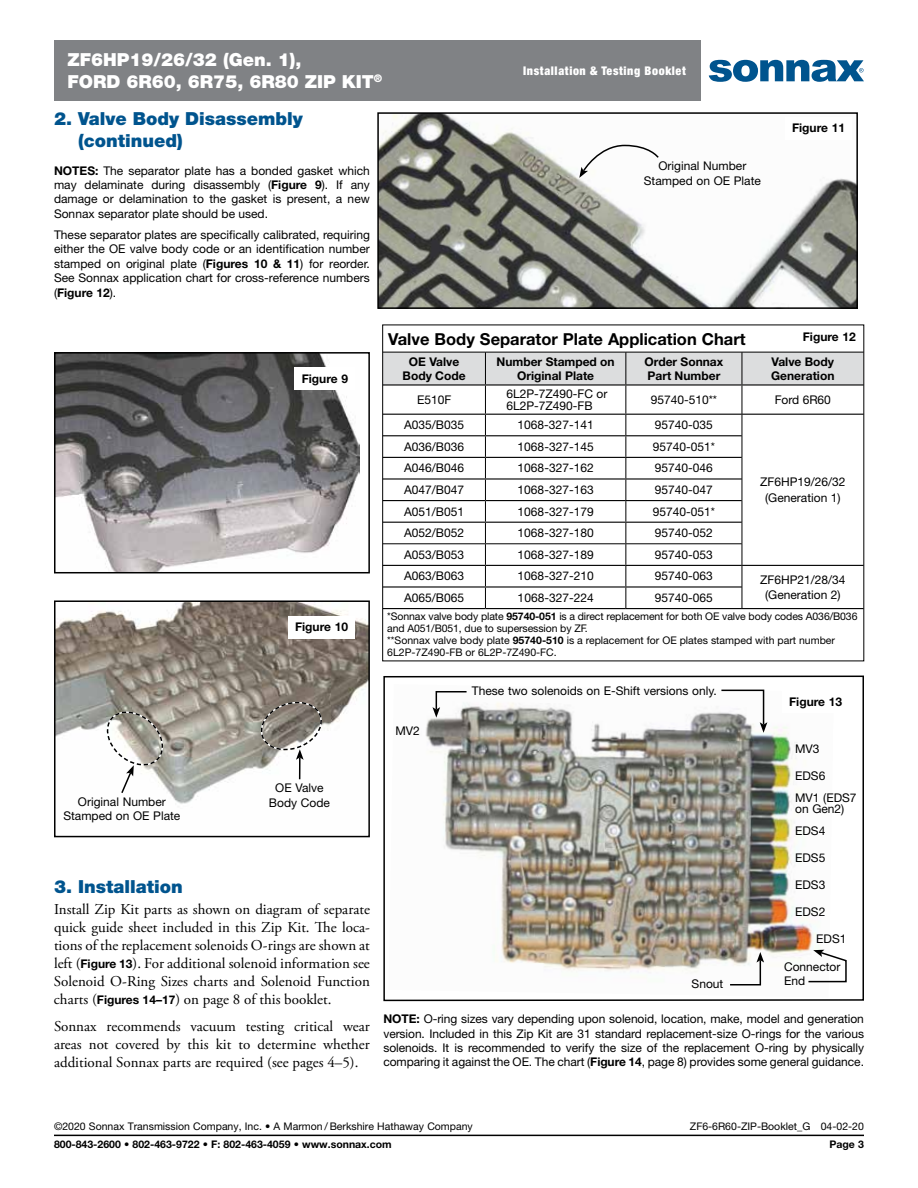
<style>
.page{position:relative;width:918px;height:1188px;background:#fff}
.page>*{position:absolute;margin:0;border:0;box-sizing:border-box;transform-origin:0 0}
.t1{font:900 18px/21.6px "Helvetica Neue LT Std";color:#00548e}
.t2{font:900 18px/21.6px "Helvetica Neue LT Std";color:#fff}
.t3{font:700 16.5px "Helvetica Neue LT Std";color:#000}
.t4{font:15px/18px "Adobe Garamond Pro";color:#000;text-align:justify}
.t5{font:12px/14.4px "Helvetica Neue LT Std";color:#000}
.t6{font:700 12px/13.5px "Helvetica Neue LT Std";color:#000;text-align:center}
.t7{font:900 condensed 12px "Helvetica Neue LT Std";letter-spacing:.05em;color:#fff}
.t8{font:10.5px/12px "Helvetica Neue LT Std";color:#000}
.t9{font:700 10.5px "Helvetica Neue LT Std";color:#000}
.s1{font-weight:700}
.s2{font-family:"Helvetica Neue LT Std";font-weight:700;font-size:12px}
</style>
<div class="page">
<img style="left:425px;top:702px;width:400px;height:270px">
<div style="left:383px;top:676px;width:481px;height:325px;border:2px solid #000"></div>
<div style="left:782px;top:691px;width:67px;height:22px;background:#fff"></div>
<svg style="left:432px;top:691px;width:36px;height:27px"></svg>
<svg style="left:720px;top:689px;width:47px;height:44px"></svg>
<svg style="left:729px;top:952px;width:35px;height:34px"></svg>
<svg style="left:807px;top:950px;width:40px;height:33px"></svg>
<img style="left:57px;top:355px;width:303px;height:215px">
<div style="left:54px;top:352px;width:316px;height:221px;border:2px solid #000"></div>
<div style="left:295px;top:368px;width:60px;height:22px;background:#fff"></div>
<img style="left:57px;top:603px;width:310px;height:201px">
<div style="left:54px;top:600px;width:316px;height:237px;border:2px solid #000"></div>
<svg style="left:102px;top:708px;width:66px;height:87px"></svg>
<hr style="left:299px;top:757px;width:2px;height:22px;background:#000">
<svg style="left:258px;top:699px;width:66px;height:61px"></svg>
<div style="left:288px;top:616px;width:67px;height:22px;background:#fff"></div>
<img style="left:380px;top:115px;width:475px;height:191px">
<div style="left:377px;top:112px;width:481px;height:197px;border:2px solid #000"></div>
<div style="left:785px;top:117px;width:67px;height:22px;background:#fff"></div>
<svg style="left:579px;top:144px;width:81px;height:34px"></svg>
<svg style="left:384px;top:352px;width:478px;height:256px"></svg>
<hr style="left:383px;top:608px;width:102px;height:1px;background:#000">
<hr style="left:485px;top:608px;width:141px;height:1px;background:#000">
<hr style="left:626px;top:608px;width:116px;height:1px;background:#000">
<hr style="left:742px;top:608px;width:122px;height:1px;background:#000">
<hr style="left:54px;top:1135px;width:810px;height:1px;background:#000">
<svg style="left:709px;top:60px;width:155px;height:22px"></svg>
<div style="left:54px;top:40px;width:647px;height:61px;background:#808285"></div>
<h1 class="t2" style="left:68px;top:49px;width:316px">ZF6HP19/26/32 (Gen. 1),<br>FORD 6R60, 6R75, 6R80 ZIP KIT<sup>®</sup></h1>
<h1 class="t1" style="left:78px;top:108px;width:226px;text-indent:-24px">2. Valve Body Disassembly (continued)</h1>
<p class="t5" style="left:54px;top:163px;width:317px;text-align:justify"><span class="s1">NOTES:</span> The separator plate has a bonded gasket which may delaminate during disassembly (<span class="s1">Figure 9</span>). If any damage or delamination to the gasket is present, a new Sonnax separator plate should be used.</p>
<p class="t5" style="left:54px;top:227px;width:317px;text-align:justify">These separator plates are specifically calibrated, requiring either the OE valve body code or an identification number stamped on original plate (<span class="s1">Figures 10 &amp; 11</span>) for reorder.<br>See Sonnax application chart for cross-reference numbers (<span class="s1">Figure 12</span>).</p>
<p class="t7" style="left:523px;top:63px;width:164px">Installation &amp; Testing Booklet</p>
<p class="t5" style="left:644px;top:159px;width:119px;text-align:center">Original Number<br>Stamped on OE Plate</p>
<p class="t6" style="left:792px;top:121px;width:55px">Figure 11</p>
<p class="t6" style="left:302px;top:372px;width:48px">Figure 9</p>
<p class="t5" style="left:63px;top:794px;width:119px;text-align:center">Original Number<br>Stamped on OE Plate</p>
<p class="t6" style="left:295px;top:620px;width:55px">Figure 10</p>
<p class="t5" style="left:269px;top:781px;width:63px;text-align:center">OE Valve<br>Body Code</p>
<h1 class="t1" style="left:54px;top:876px;width:130px">3. Installation</h1>
<p class="t4" style="left:54px;top:901px;width:317px">Install Zip Kit parts as shown on diagram of separate quick guide sheet included in this Zip Kit. The loca&shy;tions of the replacement solenoids O-rings are shown at left (<span class="s2">Figure 13</span>). For additional solenoid information see Solenoid O-Ring Sizes charts and Solenoid Function charts (<span class="s2">Figures 14–17</span>) on page 8 of this booklet.</p>
<p class="t4" style="left:54px;top:1018px;width:317px">Sonnax recommends vacuum testing critical wear areas not covered by this kit to determine whether additional Sonnax parts are required (see pages 4–5).</p>
<h2 class="t3" style="left:388px;top:328px;width:359px">Valve Body Separator Plate Application Chart</h2>
<p class="t6" style="left:403px;top:355px;width:65px">OE Valve<br>Body Code</p>
<p class="t6" style="left:497px;top:355px;width:120px">Number Stamped on<br>Original Plate</p>
<p class="t6" style="left:645px;top:355px;width:80px;text-align:left">Order Sonnax<br>Part Number</p>
<p class="t6" style="left:771px;top:355px;width:65px;text-align:left">Valve Body<br>Generation</p>
<p class="t5" style="left:417px;top:392px;width:36px">E510F</p>
<p class="t5" style="left:506px;top:387px;width:102px;line-height:12px">6L2P-7Z490-FC or<br>6L2P-7Z490-FB</p>
<p class="t5" style="left:651px;top:392px;width:68px">95740-510**</p>
<p class="t5" style="left:775px;top:392px;width:58px">Ford 6R60</p>
<p class="t5" style="left:404px;top:418px;width:62px">A035/B035</p>
<p class="t5" style="left:518px;top:418px;width:78px">1068-327-141</p>
<p class="t5" style="left:655px;top:418px;width:60px">95740-035</p>
<p class="t6" style="left:803px;top:330px;width:55px">Figure 12</p>
<p class="t5" style="left:404px;top:439px;width:62px">A036/B036</p>
<p class="t5" style="left:518px;top:439px;width:78px">1068-327-145</p>
<p class="t5" style="left:653px;top:439px;width:64px">95740-051*</p>
<p class="t5" style="left:404px;top:461px;width:62px">A046/B046</p>
<p class="t5" style="left:518px;top:461px;width:78px">1068-327-162</p>
<p class="t5" style="left:655px;top:461px;width:60px">95740-046</p>
<p class="t5" style="left:404px;top:482px;width:62px">A047/B047</p>
<p class="t5" style="left:518px;top:482px;width:78px">1068-327-163</p>
<p class="t5" style="left:655px;top:482px;width:60px">95740-047</p>
<p class="t5" style="left:404px;top:504px;width:62px">A051/B051</p>
<p class="t5" style="left:518px;top:504px;width:78px">1068-327-179</p>
<p class="t5" style="left:653px;top:504px;width:64px">95740-051*</p>
<p class="t5" style="left:404px;top:526px;width:62px">A052/B052</p>
<p class="t5" style="left:518px;top:526px;width:78px">1068-327-180</p>
<p class="t5" style="left:655px;top:526px;width:60px">95740-052</p>
<p class="t5" style="left:404px;top:547px;width:62px">A053/B053</p>
<p class="t5" style="left:518px;top:547px;width:78px">1068-327-189</p>
<p class="t5" style="left:655px;top:547px;width:60px">95740-053</p>
<p class="t5" style="left:404px;top:569px;width:62px">A063/B063</p>
<p class="t5" style="left:518px;top:569px;width:78px">1068-327-210</p>
<p class="t5" style="left:655px;top:569px;width:60px">95740-063</p>
<p class="t5" style="left:760px;top:572px;width:87px">ZF6HP21/28/34</p>
<p class="t5" style="left:404px;top:590px;width:62px">A065/B065</p>
<p class="t5" style="left:518px;top:590px;width:78px">1068-327-224</p>
<p class="t5" style="left:655px;top:590px;width:60px">95740-065</p>
<p class="t5" style="left:765px;top:587px;width:77px">(Generation 2)</p>
<p class="t8" style="left:387px;top:611px;width:472px">*Sonnax valve body plate <span class="s1">95740-051</span> is a direct replacement for both OE valve body codes A036/B036 and A051/B051, due to supersession by ZF.<br>**Sonnax valve body plate <span class="s1">95740-510</span> is a replacement for OE plates stamped with part number 6L2P-7Z490-FB or 6L2P-7Z490-FC.</p>
<p class="t5" style="left:760px;top:474px;width:87px;line-height:15.3px;text-align:center">ZF6HP19/26/32 (Generation 1)</p>
<p class="t5" style="left:395px;top:723px;width:26px">MV2</p>
<p class="t5" style="left:472px;top:684px;width:246px">These two solenoids on E-Shift versions only.</p>
<p class="t5" style="left:692px;top:976px;width:33px">Snout</p>
<p class="t6" style="left:789px;top:695px;width:55px">Figure 13</p>
<p class="t5" style="left:795px;top:741px;width:26px">MV3</p>
<p class="t5" style="left:795px;top:764px;width:63px;line-height:22.5px">EDS6<br>MV1 (EDS7</p>
<p class="t5" style="left:795px;top:797px;width:51px;line-height:22.5px">on Gen2)<br>EDS4</p>
<p class="t5" style="left:795px;top:851px;width:32px">EDS5</p>
<p class="t5" style="left:795px;top:878px;width:32px">EDS3</p>
<p class="t5" style="left:795px;top:905px;width:32px">EDS2</p>
<p class="t5" style="left:816px;top:932px;width:32px">EDS1</p>
<p class="t5" style="left:784px;top:960px;width:58px;line-height:13.5px">Connector<br>End</p>
<p class="t5" style="left:383px;top:1012px;width:482px;text-align:justify"><span class="s1">NOTE:</span> O-ring sizes vary depending upon solenoid, location, make, model and generation version. Included in this Zip Kit are 31 standard replacement-size O-rings for the various solenoids. It is recommended to verify the size of the replacement O-ring by physically comparing it against the OE. The chart (<span class="s1">Figure 14</span>, page 8) provides some general guidance.</p>
<p class="t8" style="left:54px;top:1120px;width:420px">©2020 Sonnax Transmission Company, Inc. • A Marmon / Berkshire Hathaway Company</p>
<p class="t8" style="left:690px;top:1120px;width:176px">ZF6-6R60-ZIP-Booklet_G 04-02-20</p>
<p class="t9" style="left:54px;top:1138px;width:339px">800-843-2600 • 802-463-9722 • F: 802-463-4059 • www.sonnax.com</p>
<p class="t9" style="left:829px;top:1138px;width:36px">Page 3</p>
</div>
